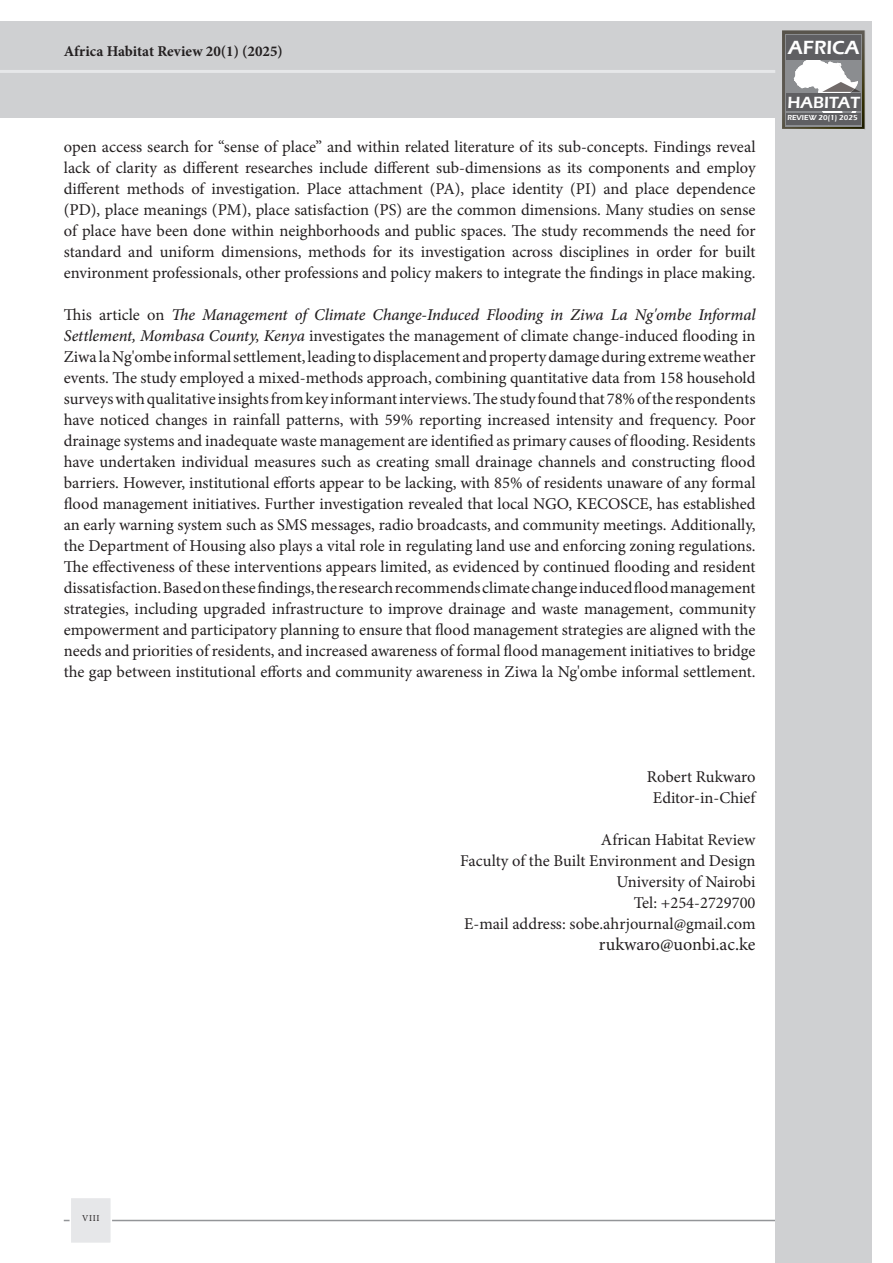
<style>
.page{position:relative;width:893px;height:1263px;background:#fff}
.page>*{position:absolute;margin:0;border:0;box-sizing:border-box;transform-origin:0 0}
.t1{font:600 19.65px "Eras ITC";color:#fff}
.t2{font:18px "Minion Pro";letter-spacing:-.005em;color:#231f20}
.t3{font:600 16.65px "Eras ITC";color:#fff}
.t4{font:16.5px/21px "Minion Pro";color:#231f20;text-align:justify}
.t5{font:700 15px "Minion Pro";color:#231f20}
.t6{font:12.75px "Arial";color:#231f20}
.t7{font:9px "Minion Pro";color:#231f20}
.t8{font:600 7.5px "Eras ITC";color:#fff}
.s1{font-weight:500;font-style:italic}
</style>
<div class="page">
<hr style="left:64px;top:1220px;width:765px;height:1px;background:#939598">
<div style="left:0;top:21px;width:775px;height:97px;background:#cfd0d2"></div>
<div style="left:775px;top:21px;width:97px;height:1242px;background:#cfd0d2"></div>
<hr style="left:0;top:70px;width:775px;height:3px;background:#e6e7e9">
<svg style="left:782px;top:30px;width:83px;height:100px;background:#818181"></svg>
<div style="left:70px;top:1197px;width:42px;height:47px;background:#e6e7e9;border:2px solid #fff"></div>
<p class="t5" style="left:64px;top:40px;width:221px">Africa Habitat Review 20(1) (2025)</p>
<p class="t4" style="left:64px;top:136px;width:693px">open access search for “sense of place” and within related literature of its sub-concepts. Findings reveal lack of clarity as different researches include different sub-dimensions as its components and employ different methods of investigation. Place attachment (PA), place identity (PI) and place dependence (PD), place meanings (PM), place satisfaction (PS) are the common dimensions. Many studies on sense of place have been done within neighborhoods and public spaces. The study recommends the need for standard and uniform dimensions, methods for its investigation across disciplines in order for built environment professionals, other professions and policy makers to integrate the findings in place making.</p>
<p class="t4" style="left:64px;top:304px;width:693px">This article on <span class="s1">The Management of Climate Change-Induced Flooding in Ziwa La Ng'ombe Informal Settlement, Mombasa County, Kenya</span> investigates the management of climate change-induced flooding in Ziwa la Ng'ombe informal settlement, leading to displacement and property damage during extreme weather events. The study employed a mixed-methods approach, combining quantitative data from 158 household surveys with qualitative insights from key informant interviews. The study found that 78% of the respondents have noticed changes in rainfall patterns, with 59% reporting increased intensity and frequency. Poor drainage systems and inadequate waste management are identified as primary causes of flooding. Residents have undertaken individual measures such as creating small drainage channels and constructing flood barriers. However, institutional efforts appear to be lacking, with 85% of residents unaware of any formal flood management initiatives. Further investigation revealed that local NGO, KECOSCE, has established an early warning system such as SMS messages, radio broadcasts, and community meetings. Additionally, the Department of Housing also plays a vital role in regulating land use and enforcing zoning regulations.<br>The effectiveness of these interventions appears limited, as evidenced by continued flooding and resident dissatisfaction. Based on these findings, the research recommends climate change induced flood management strategies, including upgraded infrastructure to improve drainage and waste management, community empowerment and participatory planning to ensure that flood management strategies are aligned with the needs and priorities of residents, and increased awareness of formal flood management initiatives to bridge the gap between institutional efforts and community awareness in Ziwa la Ng'ombe informal settlement.</p>
<p class="t1" style="left:788px;top:37px;width:73px">AFRICA</p>
<p class="t3" style="left:787px;top:93px;width:74px">HABITAT</p>
<p class="t8" style="left:787px;top:113px;width:72px">REVIEW 20(1) 2025</p>
<p class="t4" style="left:647px;top:766px;width:110px">Robert Rukwaro</p>
<p class="t4" style="left:653px;top:787px;width:104px">Editor-in-Chief</p>
<p class="t4" style="left:601px;top:829px;width:156px">African Habitat Review</p>
<p class="t4" style="left:460px;top:850px;width:297px">Faculty of the Built Environment and Design</p>
<p class="t4" style="left:616px;top:871px;width:141px">University of Nairobi</p>
<p class="t4" style="left:634px;top:892px;width:123px">Tel: +254-2729700</p>
<p class="t4" style="left:464px;top:913px;width:293px">E-mail address: sobe.ahrjournal@gmail.com</p>
<p class="t2" style="left:599px;top:932px;width:158px">rukwaro@uonbi.ac.ke</p>
<p class="t6" style="left:81px;top:1209px;width:21px">VIII</p>
<p class="t7" style="left:82px;top:1212px;width:19px">VIII</p>
</div>
